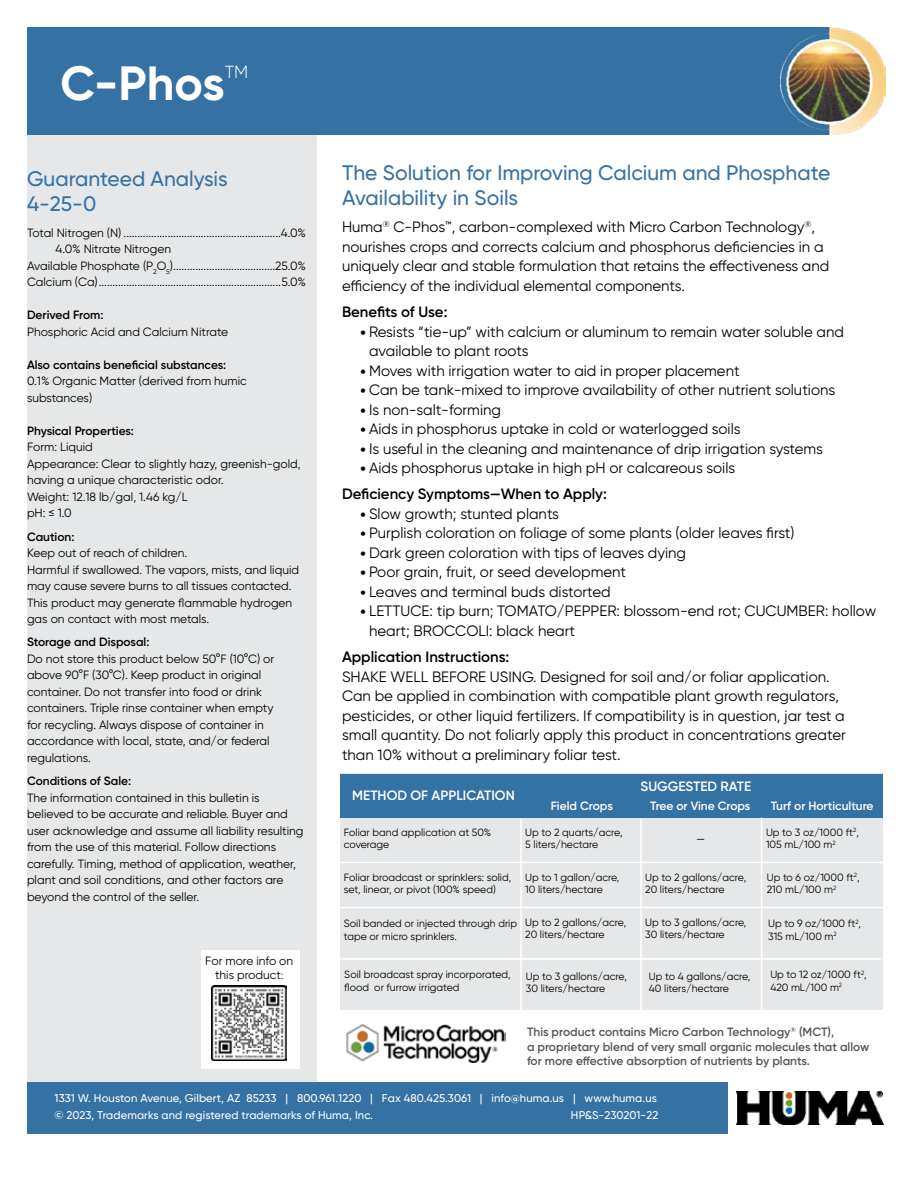
<style>
.page{position:relative;width:918px;height:1188px;background:#fff}
.page>*{position:absolute;margin:0;border:0;box-sizing:border-box;transform-origin:0 0}
.t1{font:700 48px "Gilroy";color:#fff}
.t2{font:500 21px/25.2px "Gilroy";color:#3572a4}
.t3{font:300 17.55px "Gilroy";color:#fff}
.t4{font:15px/19.5px "Gilroy";color:#000}
.t5{font:600 15px "Gilroy";color:#000}
.t6{font:600 13.5px "Gilroy";color:#fff}
.t7{font:12px/16.5px "Gilroy";color:#000}
.t8{font:600 12px/14.4px "Gilroy";color:#545554}
.t9{font:600 12px "Gilroy";color:#000}
.t10{font:600 12px "Gilroy";color:#fff}
.t11{font:500 11.25px/16.5px "Gilroy";letter-spacing:.01em;color:#fff}
.t12{font:10.5px/12.6px "Gilroy";color:#000}
.s1{font-size:10.5px}
.s2{font-family:"Museo Sans 300"}
.s3{font-weight:600}
</style>
<div class="page">
<div style="left:27px;top:134px;width:290px;height:948px;background:#e6e7e8"></div>
<div style="left:27px;top:27px;width:803px;height:108px;background:#3572a3"></div>
<div style="left:27px;top:1082px;width:701px;height:52px;background:#3572a3"></div>
<img style="left:737px;top:1091px;width:147px;height:34px">
<img style="left:781px;top:27px;width:105px;height:108px">
<div style="left:201px;top:950px;width:98px;height:119px;background:#fff"></div>
<div style="left:340px;top:774px;width:543px;height:236px;background:#e6e7e8"></div>
<div style="left:340px;top:774px;width:543px;height:43px;background:#3572a4"></div>
<hr style="left:340px;top:862px;width:543px;height:1px;background:#fff">
<hr style="left:340px;top:907px;width:543px;height:1px;background:#fff">
<hr style="left:761px;top:818px;width:1px;height:230px;background:#fff">
<hr style="left:640px;top:819px;width:2px;height:229px;background:#fff">
<hr style="left:520px;top:819px;width:2px;height:229px;background:#fff">
<hr style="left:338px;top:958px;width:543px;height:2px;background:#fff">
<img style="left:346px;top:1024px;width:159px;height:39px">
<img style="left:212px;top:986px;width:75px;height:75px">
<h1 class="t1" style="left:60px;top:53px;width:166px">C-Phos</h1>
<p class="t3" style="left:225px;top:61px;width:25px">TM</p>
<h2 class="t2" style="left:27px;top:166px;width:202px">Guaranteed Analysis<br>4-25-0</h2>
<p class="t7" style="left:27px;top:224px;width:280px">Total Nitrogen (N) .........................................................4.0%</p>
<p class="t7" style="left:56px;top:241px;width:117px">4.0% Nitrate Nitrogen</p>
<p class="t7" style="left:27px;top:257px;width:281px">Available Phosphate (P<sub>2</sub>O<sub>5</sub>).....................................25.0%</p>
<p class="t7" style="left:27px;top:274px;width:280px">Calcium (Ca)..................................................................5.0%</p>
<p class="t9" style="left:27px;top:308px;width:78px">Derived From:</p>
<p class="t7" style="left:27px;top:323px;width:203px">Phosphoric Acid and Calcium Nitrate</p>
<p class="t9" style="left:27px;top:357px;width:201px">Also contains beneficial substances:</p>
<p class="t7" style="left:27px;top:373px;width:221px">0.1% Organic Matter (derived from humic substances)</p>
<p class="t9" style="left:27px;top:423px;width:108px">Physical Properties:</p>
<p class="t7" style="left:27px;top:439px;width:275px">Form: Liquid<br>Appearance: Clear to slightly hazy, greenish-gold, having a unique characteristic odor.<br>Weight: 12.18 lb/gal, 1.46 kg/L<br>pH: ≤ 1.0</p>
<p class="t9" style="left:27px;top:529px;width:49px">Caution:</p>
<p class="t7" style="left:27px;top:545px;width:274px">Keep out of reach of children.<br>Harmful if swallowed. The vapors, mists, and liquid may cause severe burns to all tissues contacted.<br>This product may generate flammable hydrogen gas on contact with most metals.</p>
<p class="t9" style="left:27px;top:635px;width:124px">Storage and Disposal:</p>
<p class="t7" style="left:27px;top:650px;width:249px">Do not store this product below 50°F (10°C) or above 90°F (30°C). Keep product in original container. Do not transfer into food or drink containers. Triple rinse container when empty for recycling. Always dispose of container in accordance with local, state, and/or federal regulations.</p>
<p class="t9" style="left:27px;top:774px;width:106px">Conditions of Sale:</p>
<p class="t7" style="left:27px;top:789px;width:278px">The information contained in this bulletin is believed to be accurate and reliable. Buyer and user acknowledge and assume all liability resulting from the use of this material. Follow directions carefully. Timing, method of application, weather, plant and soil conditions, and other factors are beyond the control of the seller.</p>
<p class="t7" style="left:205px;top:954px;width:89px;line-height:13.5px;text-align:center">For more info on this product<span class="s1">:</span></p>
<h2 class="t2" style="left:342px;top:160px;width:490px">The Solution for Improving Calcium and Phosphate<br>Availability in Soils</h2>
<p class="t4" style="left:342px;top:217px;width:489px">Huma<sup>®</sup> C-Phos™, carbon-complexed with Micro Carbon Technology<sup>®</sup>, nourishes crops and corrects calcium and phosphorus deficiencies in a uniquely clear and stable formulation that retains the effectiveness and efficiency of the individual elemental components.</p>
<p class="t5" style="left:342px;top:303px;width:107px">Benefits of Use:</p>
<p class="t4" style="left:369px;top:321px;width:477px;text-indent:-9px"><span class="s2">•</span> Resists “tie-up” with calcium or aluminum to remain water soluble and available to plant roots</p>
<p class="t4" style="left:360px;top:360px;width:381px"><span class="s2">•</span> Moves with irrigation water to aid in proper placement</p>
<p class="t4" style="left:360px;top:380px;width:477px"><span class="s2">•</span> Can be tank-mixed to improve availability of other nutrient solutions</p>
<p class="t4" style="left:360px;top:399px;width:142px"><span class="s2">•</span> Is non-salt-forming</p>
<p class="t4" style="left:360px;top:419px;width:382px"><span class="s2">•</span> Aids in phosphorus uptake in cold or waterlogged soils</p>
<p class="t4" style="left:360px;top:438px;width:465px"><span class="s2">•</span> Is useful in the cleaning and maintenance of drip irrigation systems</p>
<p class="t4" style="left:342px;top:455px;width:395px;line-height:26.2px;text-indent:18px"><span class="s2">•</span> Aids phosphorus uptake in high pH or calcareous soils<br><span class="s3">Deficiency Symptoms—When to Apply:</span></p>
<p class="t4" style="left:360px;top:504px;width:201px"><span class="s2">•</span> Slow growth; stunted plants</p>
<p class="t4" style="left:360px;top:523px;width:436px"><span class="s2">•</span> Purplish coloration on foliage of some plants (older leaves first)</p>
<p class="t4" style="left:360px;top:543px;width:328px"><span class="s2">•</span> Dark green coloration with tips of leaves dying</p>
<p class="t4" style="left:360px;top:562px;width:268px"><span class="s2">•</span> Poor grain, fruit, or seed development</p>
<p class="t4" style="left:360px;top:582px;width:252px"><span class="s2">•</span> Leaves and terminal buds distorted</p>
<p class="t4" style="left:369px;top:601px;width:509px;text-indent:-9px"><span class="s2">•</span> LETTUCE: tip burn; TOMATO/PEPPER: blossom-end rot; CUCUMBER: hollow heart; BROCCOLI: black heart</p>
<p class="t5" style="left:342px;top:648px;width:169px">Application Instructions:</p>
<p class="t4" style="left:342px;top:666px;width:505px">SHAKE WELL BEFORE USING. Designed for soil and/or foliar application.<br>Can be applied in combination with compatible plant growth regulators, pesticides, or other liquid fertilizers. If compatibility is in question, jar test a small quantity. Do not foliarly apply this product in concentrations greater than 10% without a preliminary foliar test.</p>
<p class="t6" style="left:641px;top:778px;width:112px">SUGGESTED RATE</p>
<p class="t10" style="left:650px;top:799px;width:102px">Tree or Vine Crops</p>
<p class="t6" style="left:352px;top:787px;width:164px">METHOD OF APPLICATION</p>
<p class="t10" style="left:551px;top:799px;width:64px">Field Crops</p>
<p class="t10" style="left:771px;top:799px;width:104px">Turf or Horticulture</p>
<p class="t12" style="left:766px;top:826px;width:94px">Up to 3 oz/1000 ft<sup>2</sup>,<br>105 mL/100 m<sup>2</sup></p>
<p class="t12" style="left:767px;top:871px;width:94px">Up to 6 oz/1000 ft<sup>2</sup>,<br>210 mL/100 m<sup>2</sup></p>
<p class="t12" style="left:768px;top:917px;width:94px">Up to 9 oz/1000 ft<sup>2</sup>,<br>315 mL/100 m<sup>2</sup></p>
<p class="t12" style="left:344px;top:826px;width:149px">Foliar band application at 50% coverage</p>
<p class="t12" style="left:525px;top:826px;width:99px">Up to 2 quarts/acre,<br>5 liters/hectare</p>
<p class="t7" style="left:696px;top:830px;width:11px">—</p>
<p class="t12" style="left:525px;top:871px;width:96px">Up to 1 gallon/acre,<br>10 liters/hectare</p>
<p class="t12" style="left:645px;top:871px;width:102px">Up to 2 gallons/acre,<br>20 liters/hectare</p>
<p class="t12" style="left:525px;top:916px;width:102px">Up to 2 gallons/acre,<br>20 liters/hectare</p>
<p class="t12" style="left:645px;top:916px;width:102px">Up to 3 gallons/acre,<br>30 liters/hectare</p>
<p class="t12" style="left:344px;top:871px;width:169px">Foliar broadcast or sprinklers: solid, set, linear, or pivot (100% speed)</p>
<p class="t12" style="left:344px;top:917px;width:175px">Soil banded or injected through drip tape or micro sprinklers.</p>
<p class="t12" style="left:344px;top:968px;width:168px">Soil broadcast spray incorporated, flood or furrow irrigated</p>
<p class="t12" style="left:526px;top:970px;width:102px">Up to 3 gallons/acre,<br>30 liters/hectare</p>
<p class="t12" style="left:649px;top:970px;width:103px">Up to 4 gallons/acre,<br>40 liters/hectare</p>
<p class="t12" style="left:770px;top:968px;width:98px">Up to 12 oz/1000 ft<sup>2</sup>,<br>420 mL/100 m<sup>2</sup></p>
<p class="t8" style="left:527px;top:1025px;width:344px">This product contains Micro Carbon Technology<sup>®</sup> (MCT),<br>a proprietary blend of very small organic molecules that allow for more effective absorption of nutrients by plants.</p>
<p class="t11" style="left:55px;top:1090px;width:604px">1331 W. Houston Avenue, Gilbert, AZ 85233 | 800.961.1220 | Fax 480.425.3061 | info@huma.us | www.huma.us © 2023, Trademarks and registered trademarks of Huma, Inc.</p>
<p class="t11" style="left:571px;top:1107px;width:89px">HP&amp;S-230201-22</p>
</div>
